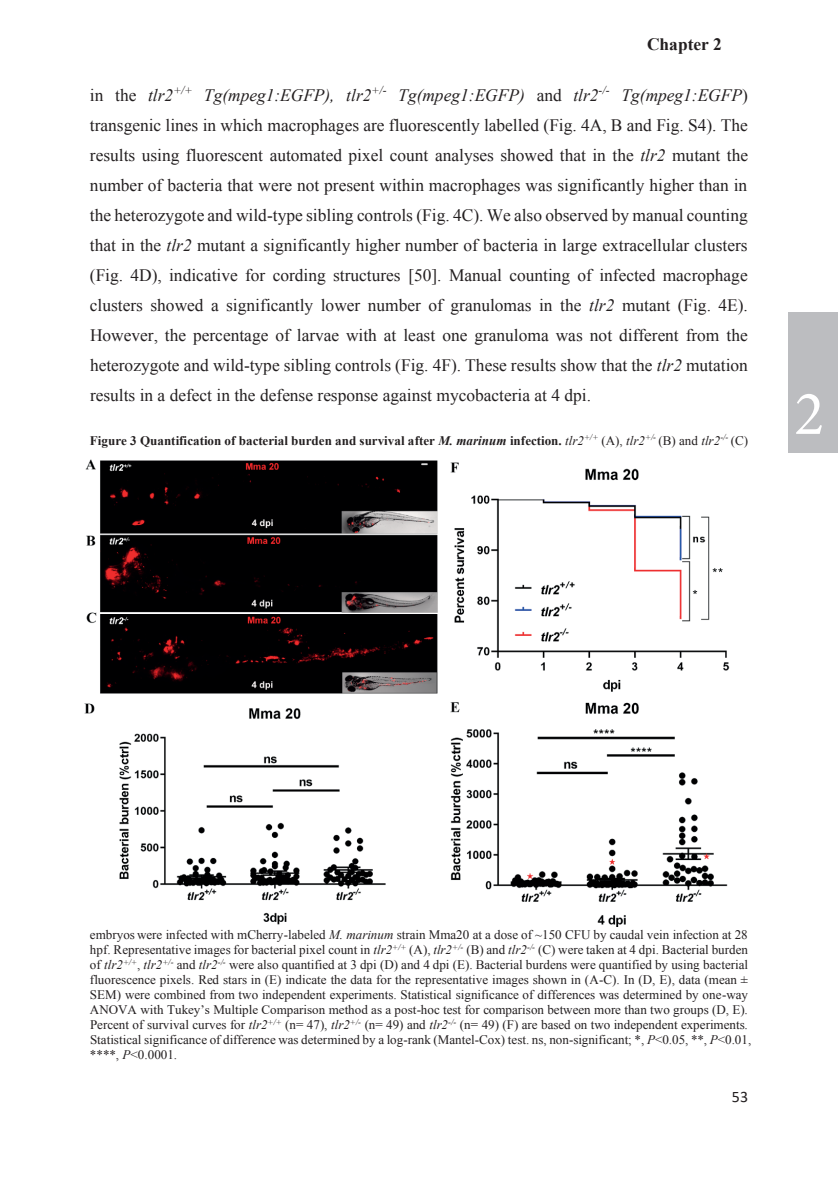
<style>
.page{position:relative;width:838px;height:1185px;background:#fff}
.page>*{position:absolute;margin:0;border:0;box-sizing:border-box;transform-origin:0 0}
.t1{font:63px "Minion Pro";color:#fff}
.t2{font:17.32px/29.9px "Times New Roman";color:#231f20;text-align:justify}
.t3{font:700 17.32px "Times New Roman";color:#231f20}
.t4{font:15.92px "Calibri";color:#231f20}
.t5{font:13.12px/15px "Times New Roman";color:#231f20}
.t6{font:700 13.12px "Times New Roman";color:#231f20}
.s1{font-style:italic}
.s2{font-weight:400;font-style:italic}
.s3{font-weight:400}
</style>
<div class="page">
<img style="left:84px;top:459px;width:646px;height:468px">
<div style="left:787px;top:312px;width:50px;height:140px;background:#bcbdc0"></div>
<p class="t3" style="left:647px;top:32px;width:76px">Chapter 2</p>
<p class="t2" style="left:90px;top:80px;width:659px">in the <span class="s1">tlr2</span><sup>+/+</sup> <span class="s1">Tg(mpeg1:EGFP), tlr2</span><sup>+/-</sup> <span class="s1">Tg(mpeg1:EGFP)</span> and <span class="s1">tlr2</span><sup>-/-</sup> <span class="s1">Tg(mpeg1:EGFP</span>) transgenic lines in which macrophages are fluorescently labelled (Fig. 4A, B and Fig. S4). The results using fluorescent automated pixel count analyses showed that in the <span class="s1">tlr2</span> mutant the number of bacteria that were not present within macrophages was significantly higher than in the heterozygote and wild-type sibling controls (Fig. 4C). We also observed by manual counting that in the <span class="s1">tlr2</span> mutant a significantly higher number of bacteria in large extracellular clusters (Fig. 4D), indicative for cording structures [50]. Manual counting of infected macrophage clusters showed a significantly lower number of granulomas in the <span class="s1">tlr2</span> mutant (Fig. 4E).<br>However, the percentage of larvae with at least one granuloma was not different from the heterozygote and wild-type sibling controls (Fig. 4F). These results show that the <span class="s1">tlr2</span> mutation results in a defect in the defense response against mycobacteria at 4 dpi.</p>
<p class="t6" style="left:90px;top:431px;width:659px">Figure 3 Quantification of bacterial burden and survival after <span class="s1">M. marinum</span> infection. <span class="s2">tlr2</span><sup>+/+</sup> <span class="s3">(A),</span> <span class="s2">tlr2</span><sup>+/-</sup> <span class="s3">(B) and</span> <span class="s2">tlr2</span><sup>-/-</sup> <span class="s3">(C)</span></p>
<p class="t1" style="left:794px;top:371px;width:32px">2</p>
<p class="t5" style="left:90px;top:927px;width:662px">embryos were infected with mCherry-labeled <span class="s1">M. marinum</span> strain Mma20 at a dose of ~150 CFU by caudal vein infection at 28 hpf. Representative images for bacterial pixel count in <span class="s1">tlr2</span><sup>+/+</sup> (A), <span class="s1">tlr2</span><sup>+/-</sup> (B) and <span class="s1">tlr2</span><sup>-/-</sup> (C) were taken at 4 dpi. Bacterial burden of <span class="s1">tlr2</span><sup>+/+</sup>, <span class="s1">tlr2</span><sup>+/-</sup> and <span class="s1">tlr2</span><sup>-/-</sup> were also quantified at 3 dpi (D) and 4 dpi (E). Bacterial burdens were quantified by using bacterial fluorescence pixels. Red stars in (E) indicate the data for the representative images shown in (A-C). In (D, E), data (mean ± SEM) were combined from two independent experiments. Statistical significance of differences was determined by one-way ANOVA with Tukey’s Multiple Comparison method as a post-hoc test for comparison between more than two groups (D, E).<br>Percent of survival curves for <span class="s1">tlr2</span><sup>+/+</sup> (n= 47), <span class="s1">tlr2</span><sup>+/-</sup> (n= 49) and <span class="s1">tlr2</span><sup>-/-</sup> (n= 49) (F) are based on two independent experiments.<br>Statistical significance of difference was determined by a log-rank (Mantel-Cox) test. ns, non-significant; *, <span class="s1">P</span>&lt;0.05, **, <span class="s1">P</span>&lt;0.01, ****, <span class="s1">P</span>&lt;0.0001.</p>
<p class="t4" style="left:731px;top:1085px;width:18px">53</p>
</div>
